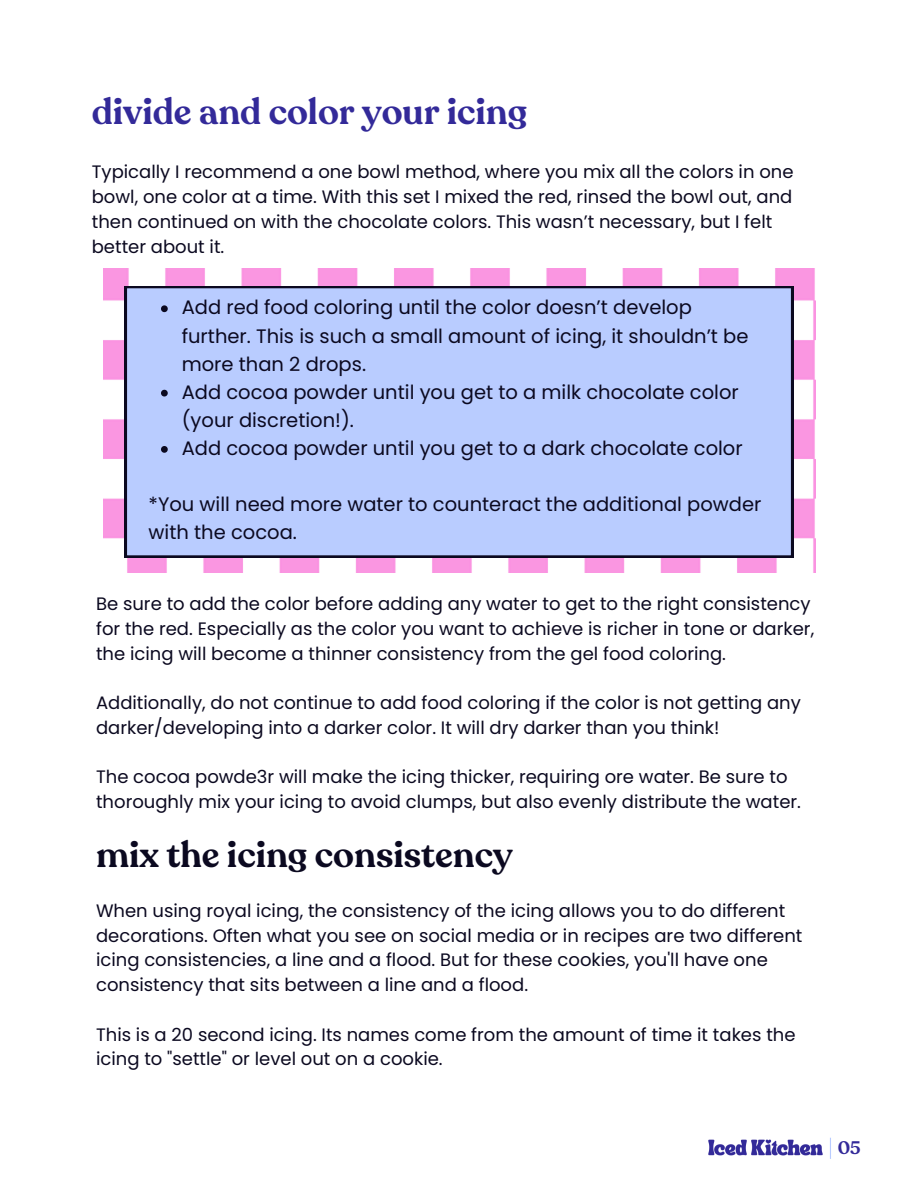
<style>
.page{position:relative;width:918px;height:1188px;background:#fff}
.page>*{position:absolute;margin:0;border:0;box-sizing:border-box;transform-origin:0 0}
.t1{font:600 36px "Recoleta";color:#332a99}
.t2{font:600 36px "Recoleta";color:#0b0920}
.t3{font:19.5px/28.2px "Poppins";color:#0b0920}
.t4{font:18px/24.8px "Poppins";color:#0b0920}
.t5{font:600 18px "Recoleta";color:#332a99}
</style>
<div class="page">
<img style="left:708px;top:1139px;width:115px;height:17px">
<svg style="left:830px;top:1138px;width:1px;height:21px"></svg>
<img style="left:103px;top:269px;width:712px;height:303px">
<div style="left:125px;top:286px;width:668px;height:271px;background:#b9ccff"></div>
<svg style="left:161px;top:305px;width:7px;height:7px"></svg>
<svg style="left:161px;top:390px;width:7px;height:7px"></svg>
<svg style="left:161px;top:446px;width:7px;height:7px"></svg>
<p class="t1" style="left:92px;top:88px;width:437px">divide and color your icing</p>
<p class="t4" style="left:92px;top:160px;width:703px">Typically I recommend a one bowl method, where you mix all the colors in one bowl, one color at a time. With this set I mixed the red, rinsed the bowl out, and then continued on with the chocolate colors. This wasn’t necessary, but I felt better about it.</p>
<p class="t3" style="left:182px;top:293px;width:568px">Add red food coloring until the color doesn’t develop further. This is such a small amount of icing, it shouldn’t be more than 2 drops.</p>
<p class="t3" style="left:182px;top:378px;width:559px">Add cocoa powder until you get to a milk chocolate color (your discretion!).</p>
<p class="t3" style="left:182px;top:434px;width:562px">Add cocoa powder until you get to a dark chocolate color</p>
<p class="t3" style="left:149px;top:490px;width:614px">*You will need more water to counteract the additional powder with the cocoa.</p>
<p class="t4" style="left:96px;top:592px;width:720px">Be sure to add the color before adding any water to get to the right consistency for the red. Especially as the color you want to achieve is richer in tone or darker, the icing will become a thinner consistency from the gel food coloring.</p>
<p class="t4" style="left:96px;top:691px;width:706px">Additionally, do not continue to add food coloring if the color is not getting any darker/developing into a darker color. It will dry darker than you think!</p>
<p class="t4" style="left:96px;top:765px;width:706px">The cocoa powde3r will make the icing thicker, requiring ore water. Be sure to thoroughly mix your icing to avoid clumps, but also evenly distribute the water.</p>
<h1 class="t2" style="left:96px;top:831px;width:418px">mix the icing consistency</h1>
<p class="t4" style="left:96px;top:898px;width:708px">When using royal icing, the consistency of the icing allows you to do different decorations. Often what you see on social media or in recipes are two different icing consistencies, a line and a flood. But for these cookies, you'll have one consistency that sits between a line and a flood.</p>
<p class="t4" style="left:96px;top:1022px;width:701px">This is a 20 second icing. Its names come from the amount of time it takes the icing to "settle" or level out on a cookie.</p>
<h1 class="t5" style="left:838px;top:1136px;width:24px">05</h1>
</div>
